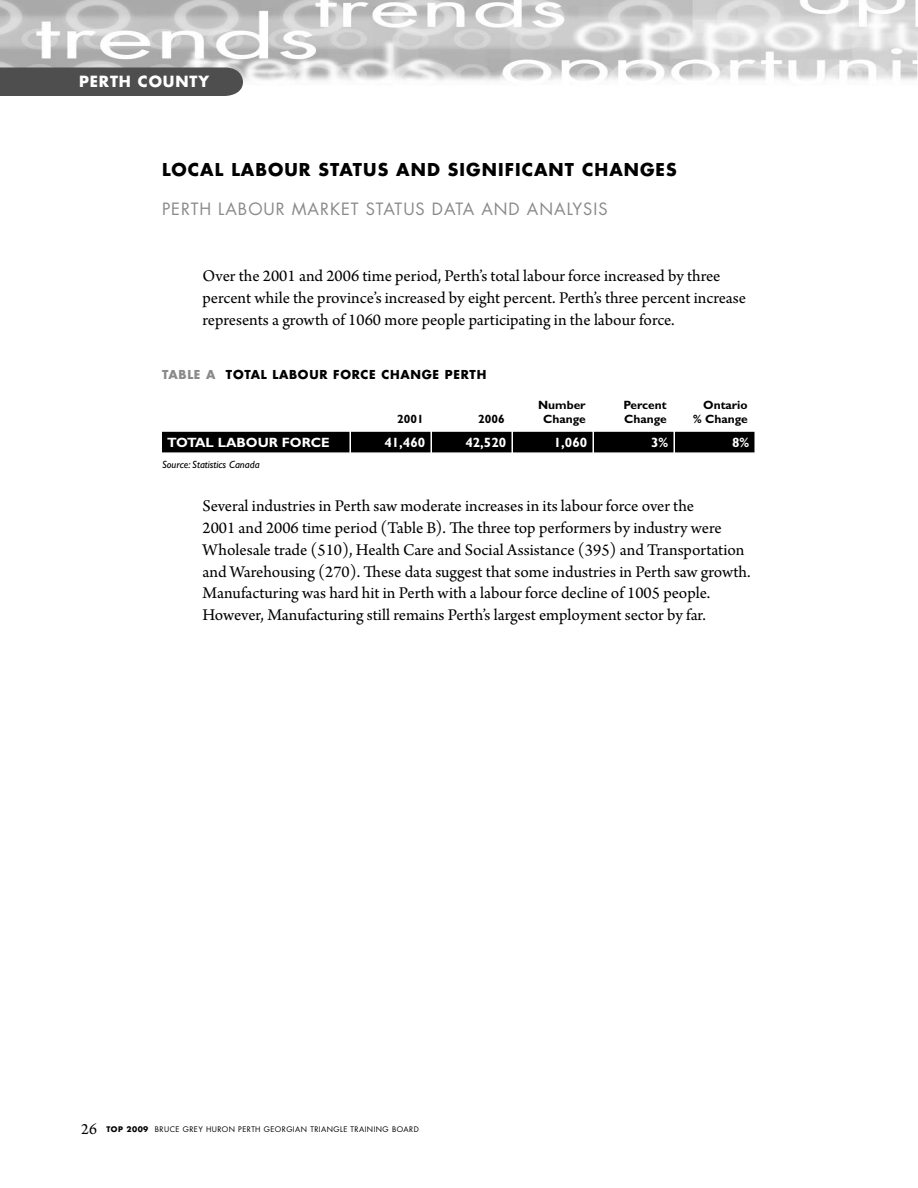
<style>
.page{position:relative;width:918px;height:1188px;background:#fff}
.page>*{position:absolute;margin:0;border:0;box-sizing:border-box;transform-origin:0 0}
.t1{font:17.25px/21.8px "Arno Pro";color:#000}
.t2{font:700 17.25px "Futura";letter-spacing:.06em;color:#000}
.t3{font:16.5px "Futura";letter-spacing:.06em;color:#8a8a8a}
.t4{font:700 15px "Futura";letter-spacing:.06em;color:#fff}
.t5{font:700 13.5px "Gill Sans";color:#fff}
.t6{font:700 12px/14.4px "Gill Sans";color:#000;text-align:center}
.t7{font:700 12px "Futura";letter-spacing:.06em;color:#000}
.t8{font:italic 10.5px "Gill Sans";color:#000}
.t9{font:7.5px "Futura";letter-spacing:.06em;color:#000}
.s1{color:#8a8a8a}
.s2{font-family:"Arno Pro";font-size:16.5px}
.s3{font-weight:700}
</style>
<div class="page">
<img style="left:0;top:0;width:918px;height:81px">
<div style="left:162px;top:431px;width:593px;height:21px;background:#000"></div>
<hr style="left:754px;top:432px;width:2px;height:20px;background:#fff">
<div style="left:0;top:68px;width:243px;height:28px;background:#4e4e4e"></div>
<p class="t4" style="left:79px;top:75px;width:132px">PERTH COUNTY</p>
<p class="t2" style="left:162px;top:162px;width:516px">LOCAL LABOUR STATUS AND SIGNIFICANT CHANGES</p>
<p class="t3" style="left:162px;top:202px;width:447px">PERTH LABOUR MARKET STATUS DATA AND ANALYSIS</p>
<p class="t1" style="left:202px;top:267px;width:545px">Over the 2001 and 2006 time period, Perth’s total labour force increased by three percent while the province’s increased by eight percent. Perth’s three percent increase represents a growth of 1060 more people participating in the labour force.</p>
<p class="t7" style="left:162px;top:369px;width:326px"><span class="s1">TABLE A</span> TOTAL LABOUR FORCE CHANGE PERTH</p>
<p class="t6" style="left:397px;top:414px;width:28px">2001</p>
<p class="t6" style="left:478px;top:414px;width:28px">2006</p>
<p class="t6" style="left:538px;top:399px;width:49px">Number<br>Change</p>
<p class="t6" style="left:624px;top:399px;width:45px;text-align:left">Percent<br>Change</p>
<p class="t6" style="left:693px;top:399px;width:56px;text-align:right">Ontario % Change</p>
<p class="t5" style="left:167px;top:438px;width:164px">TOTAL LABOUR FORCE</p>
<p class="t5" style="left:384px;top:438px;width:42px">41,460</p>
<p class="t5" style="left:465px;top:438px;width:42px">42,520</p>
<p class="t5" style="left:554px;top:438px;width:35px">1,060</p>
<p class="t5" style="left:651px;top:438px;width:19px">3%</p>
<p class="t5" style="left:732px;top:438px;width:19px">8%</p>
<p class="t8" style="left:162px;top:461px;width:99px">Source: Statistics Canada</p>
<p class="t1" style="left:202px;top:497px;width:550px">Several industries in Perth saw moderate increases in its labour force over the<br>2001 and 2006 time period (Table B). The three top performers by industry were Wholesale trade (510), Health Care and Social Assistance (395) and Transportation and Warehousing (270). These data suggest that some industries in Perth saw growth.<br>Manufacturing was hard hit in Perth with a labour force decline of 1005 people.<br>However, Manufacturing still remains Perth’s largest employment sector by far.</p>
<p class="t9" style="left:81px;top:1126px;width:339px"><span class="s2">26</span> <span class="s3">TOP 2009</span> BRUCE GREY HURON PERTH GEORGIAN TRIANGLE TRAINING BOARD</p>
</div>
